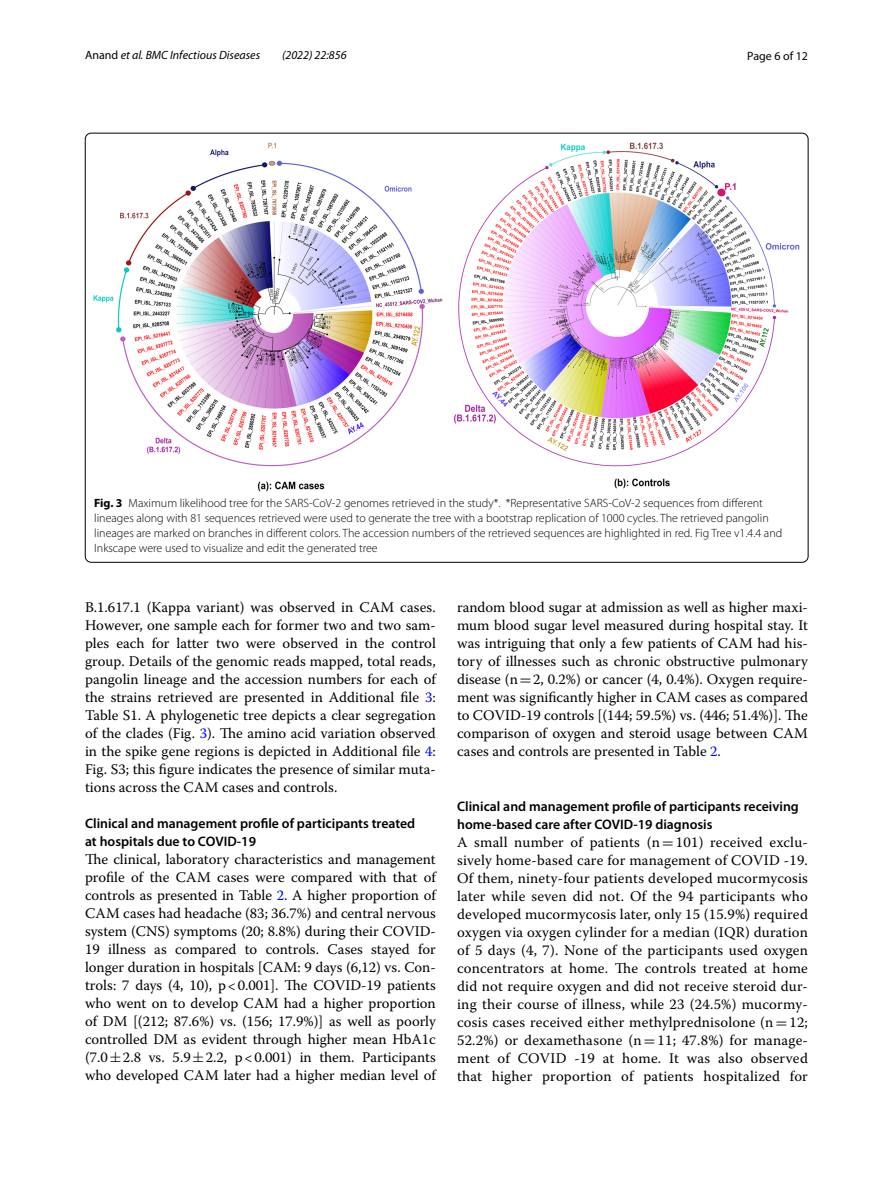
<style>
.page{position:relative;width:893px;height:1187px;background:#fff}
.page>*{position:absolute;margin:0;border:0;box-sizing:border-box;transform-origin:0 0}
.t1{font:14.7px/18px "Warnock Pro";color:#000;text-align:justify}
.t2{font:600 13.8px/18px "Myriad Pro";color:#000}
.t3{font:300 12px/15px "Myriad Pro";color:#000}
.t4{font:italic 12px "Myriad Pro";color:#000}
.t5{font:12px "Myriad Pro";color:#000}
.s1{font-style:normal}
.s2{font-weight:700}
.s3{color:#00f}
.s4{font-family:"MTSY"}
</style>
<div class="page">
<img style="left:94px;top:142px;width:706px;height:349px">
<p class="t4" style="left:85px;top:48px;width:177px"><span class="s1">Anand</span> et al. BMC Infectious Diseases</p>
<p class="t4" style="left:282px;top:48px;width:66px">(2022) 22:856</p>
<p class="t5" style="left:747px;top:48px;width:62px">Page 6 of 12</p>
<p class="t3" style="left:94px;top:495px;width:690px"><span class="s2">Fig. 3</span> Maximum likelihood tree for the SARS-CoV-2 genomes retrieved in the study*. *Representative SARS-CoV-2 sequences from different lineages along with 81 sequences retrieved were used to generate the tree with a bootstrap replication of 1000 cycles. The retrieved pangolin lineages are marked on branches in different colors. The accession numbers of the retrieved sequences are highlighted in red. Fig Tree v1.4.4 and Inkscape were used to visualize and edit the generated tree</p>
<p class="t1" style="left:85px;top:597px;width:352px">B.1.617.1 (Kappa variant) was observed in CAM cases.<br>However, one sample each for former two and two sam&shy;ples each for latter two were observed in the control group. Details of the genomic reads mapped, total reads, pangolin lineage and the accession numbers for each of the strains retrieved are presented in Additional file <span class="s3">3</span>:<br>Table S1. A phylogenetic tree depicts a clear segregation of the clades (Fig. <span class="s3">3</span>). The amino acid variation observed in the spike gene regions is depicted in Additional file <span class="s3">4</span>:<br>Fig. S3; this figure indicates the presence of similar muta&shy;tions across the CAM cases and controls.</p>
<p class="t2" style="left:85px;top:813px;width:332px">Clinical and management profile of participants treated at hospitals due to COVID‑19</p>
<p class="t1" style="left:85px;top:849px;width:352px">The clinical, laboratory characteristics and management profile of the CAM cases were compared with that of controls as presented in Table <span class="s3">2</span>. A higher proportion of CAM cases had headache (83; 36.7%) and central nervous system (CNS) symptoms (20; 8.8%) during their COVID-19 illness as compared to controls. Cases stayed for longer duration in hospitals [CAM: 9 days (6,12) vs. Con&shy;trols: 7 days (4, 10), p&lt;0.001]. The COVID-19 patients who went on to develop CAM had a higher proportion of DM [(212; 87.6%) vs. (156; 17.9%)] as well as poorly controlled DM as evident through higher mean HbA1c (7.0<span class="s4">±</span>2.8 vs. 5.9<span class="s4">±</span>2.2, p&lt;0.001) in them. Participants who developed CAM later had a higher median level of</p>
<p class="t1" style="left:457px;top:597px;width:352px">random blood sugar at admission as well as higher maxi&shy;mum blood sugar level measured during hospital stay. It was intriguing that only a few patients of CAM had his&shy;tory of illnesses such as chronic obstructive pulmonary disease (n<span class="s4">=</span>2, 0.2%) or cancer (4, 0.4%). Oxygen require&shy;ment was significantly higher in CAM cases as compared to COVID-19 controls [(144; 59.5%) vs. (446; 51.4%)]. The comparison of oxygen and steroid usage between CAM cases and controls are presented in Table <span class="s3">2</span>.</p>
<p class="t2" style="left:457px;top:796px;width:343px">Clinical and management profile of participants receiving home‑based care after COVID‑19 diagnosis</p>
<p class="t1" style="left:457px;top:832px;width:352px">A small number of patients (n<span class="s4">=</span>101) received exclu&shy;sively home-based care for management of COVID -19.<br>Of them, ninety-four patients developed mucormycosis later while seven did not. Of the 94 participants who developed mucormycosis later, only 15 (15.9%) required oxygen via oxygen cylinder for a median (IQR) duration of 5 days (4, 7). None of the participants used oxygen concentrators at home. The controls treated at home did not require oxygen and did not receive steroid dur&shy;ing their course of illness, while 23 (24.5%) mucormy&shy;cosis cases received either methylprednisolone (n<span class="s4">=</span>12; 52.2%) or dexamethasone (n<span class="s4">=</span>11; 47.8%) for manage&shy;ment of COVID -19 at home. It was also observed that higher proportion of patients hospitalized for</p>
</div>
